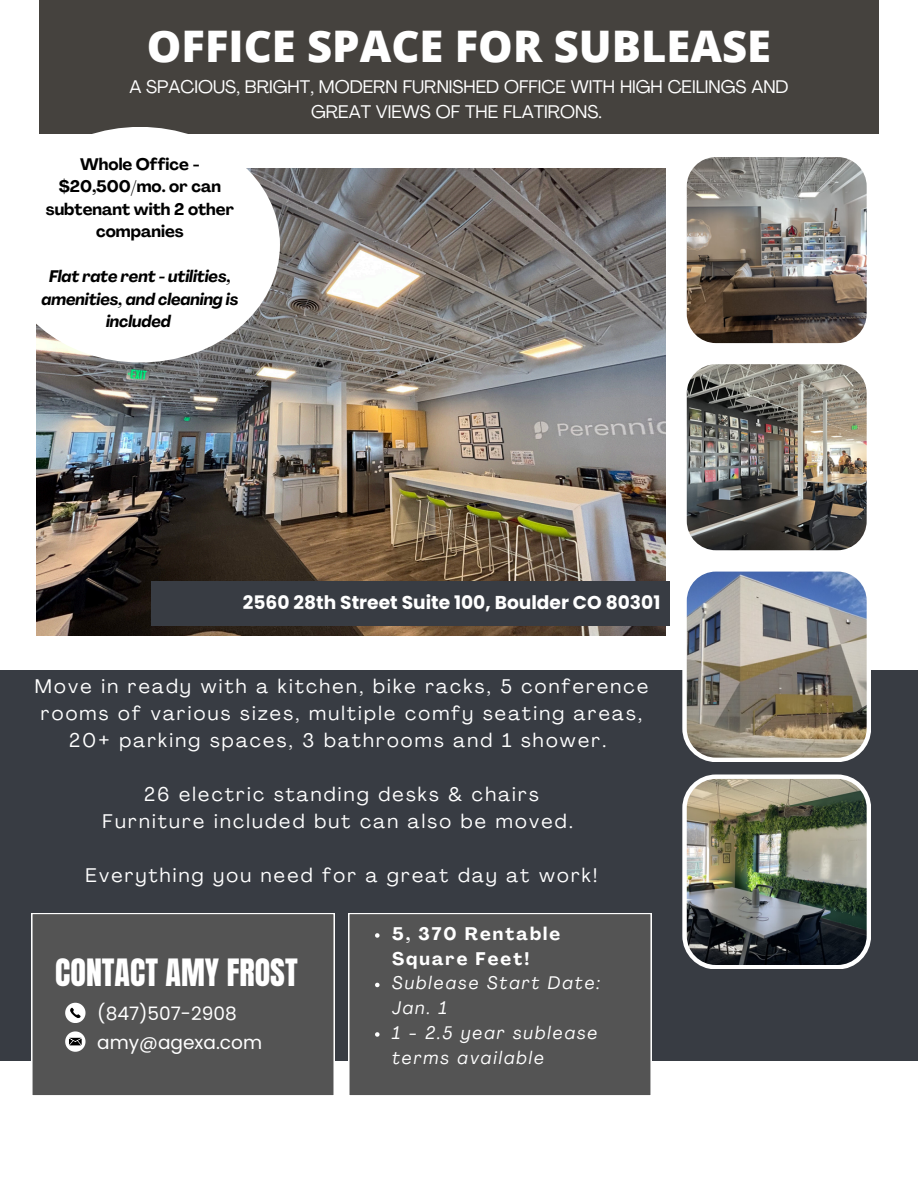
<style>
.page{position:relative;width:918px;height:1188px;background:#fff}
.page>*{position:absolute;margin:0;border:0;box-sizing:border-box;transform-origin:0 0}
.t1{font:800 43.5px "Open Sans";color:#fff}
.t2{font:31.95px "Anton";color:#fff}
.t3{font:19.5px/27px "Agrandir";letter-spacing:.115em;color:#fff;text-align:center}
.t4{font:700 18.6px "Poppins";color:#fff}
.t5{font:18.6px "Poppins";color:#fff}
.t6{font:18px/24.8px "Agrandir";color:#fff;text-align:center}
.t7{font:italic 18px/24.8px "Agrandir";letter-spacing:.115em;color:#fff}
.t8{font:700 18px/24.8px "Agrandir";letter-spacing:.115em;color:#fff}
.t9{font:700 16.5px/22.5px "Agrandir";color:#000;text-align:center}
.t10{font:italic 700 16.5px/22.5px "Agrandir";color:#000;text-align:center}
</style>
<div class="page">
<div style="left:0;top:670px;width:918px;height:390px;background:#383c43"></div>
<img style="left:682px;top:774px;width:189px;height:195px">
<div style="left:39px;top:0;width:840px;height:133px;background:#45423e"></div>
<img style="left:686px;top:364px;width:181px;height:187px">
<img style="left:686px;top:157px;width:181px;height:187px">
<img style="left:36px;top:168px;width:629px;height:467px">
<div style="left:151px;top:581px;width:519px;height:45px;background:#383c43"></div>
<img style="left:682px;top:571px;width:189px;height:191px">
<div style="left:31px;top:913px;width:304px;height:183px;background:#545454"></div>
<svg style="left:65px;top:1003px;width:20px;height:20px"></svg>
<svg style="left:65px;top:1031px;width:20px;height:21px"></svg>
<div style="left:348px;top:913px;width:304px;height:183px;background:#545454"></div>
<div style="left:0;top:127px;width:280px;height:235px;background:#fff;border-radius:50%"></div>
<svg style="left:375px;top:933px;width:5px;height:5px"></svg>
<svg style="left:375px;top:983px;width:5px;height:4px"></svg>
<svg style="left:375px;top:1032px;width:5px;height:5px"></svg>
<h5 class="t1" style="left:147px;top:16px;width:626px">OFFICE SPACE FOR SUBLEASE</h5>
<h5 class="t6" style="left:129px;top:77px;width:661px">A SPACIOUS, BRIGHT, MODERN FURNISHED OFFICE WITH HIGH CEILINGS AND<br>GREAT VIEWS OF THE FLATIRONS.</h5>
<p class="t9" style="left:46px;top:154px;width:190px">Whole Office - $20,500/mo. or can subtenant with 2 other companies</p>
<h4 class="t10" style="left:42px;top:267px;width:198px">Flat rate rent - utilities, amenities, and cleaning is included</h4>
<p class="t4" style="left:243px;top:589px;width:419px">2560 28th Street Suite 100, Boulder CO 80301</p>
<h5 class="t3" style="left:35px;top:674px;width:615px">Move in ready with a kitchen, bike racks, 5 conference rooms of various sizes, multiple comfy seating areas,<br>20+ parking spaces, 3 bathrooms and 1 shower.</h5>
<p class="t3" style="left:103px;top:782px;width:472px">26 electric standing desks &amp; chairs<br>Furniture included but can also be moved.</p>
<p class="t3" style="left:86px;top:863px;width:513px">Everything you need for a great day at work!</p>
<p class="t2" style="left:55px;top:950px;width:244px">CONTACT AMY FROST</p>
<p class="t5" style="left:97px;top:1001px;width:141px">(847)507-2908</p>
<p class="t5" style="left:97px;top:1029px;width:166px">amy@agexa.com</p>
<h2 class="t8" style="left:392px;top:923px;width:170px">5, 370 Rentable<br>Square Feet!</h2>
<p class="t7" style="left:392px;top:973px;width:209px">Sublease Start Date:<br>Jan. 1</p>
<p class="t7" style="left:392px;top:1022px;width:207px">1 - 2.5 year sublease terms available</p>
</div>
